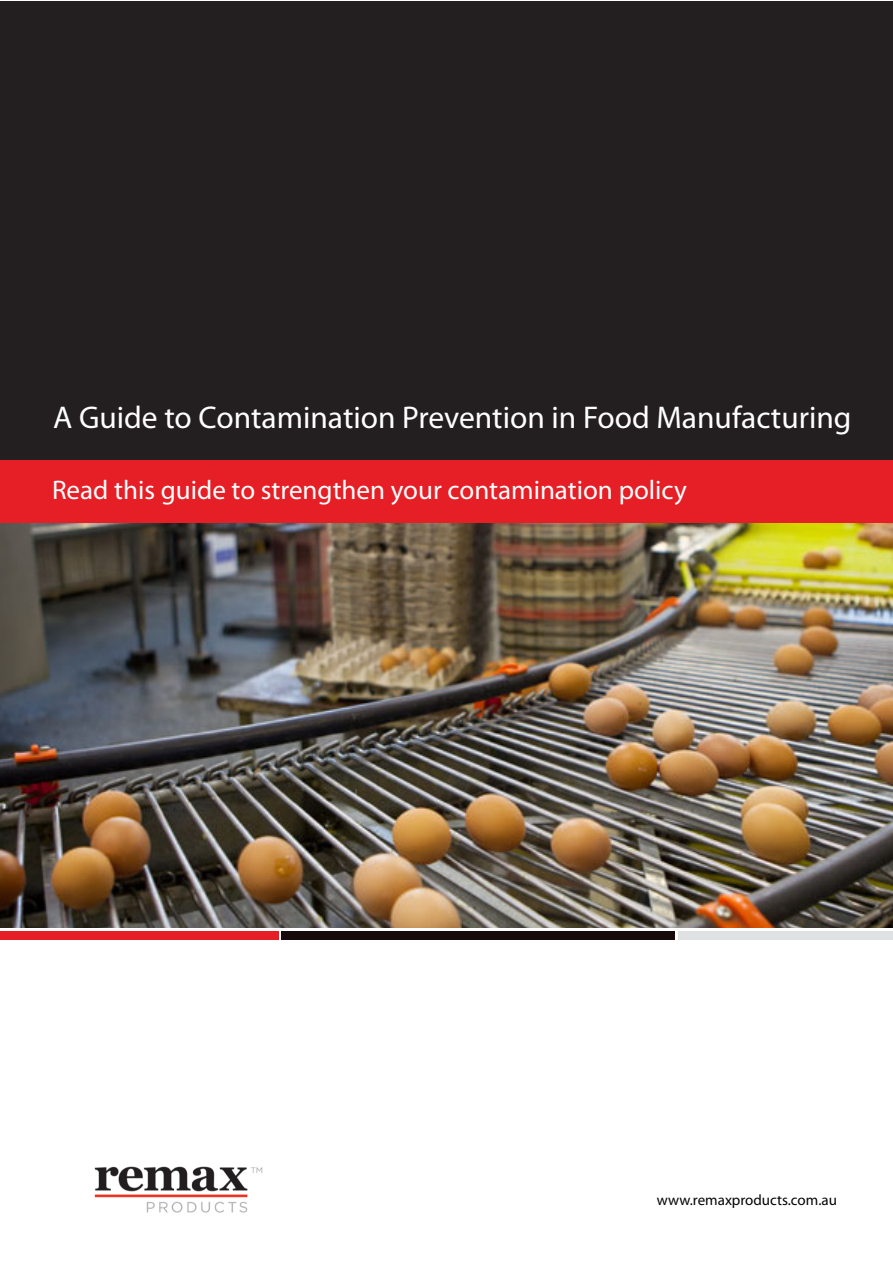
<style>
.page{position:relative;width:893px;height:1263px;background:#fff}
.page>*{position:absolute;margin:0;border:0;box-sizing:border-box;transform-origin:0 0}
.t1{font:31.5px "Myriad Pro";color:#fff}
.t2{font:27px "Myriad Pro";color:#fff}
.t3{font:15px "Myriad Pro";color:#040503}
</style>
<div class="page">
<div style="left:0;top:456px;width:892px;height:69px;background:#e61e25"></div>
<div style="left:0;top:1px;width:892px;height:459px;background:#231f20"></div>
<img style="left:94px;top:1166px;width:169px;height:47px">
<img style="left:0;top:523px;width:892px;height:404px">
<div style="left:679px;top:931px;width:213px;height:9px;background:#e0e1e3"></div>
<div style="left:282px;top:931px;width:393px;height:9px;background:#160a0d"></div>
<div style="left:0;top:931px;width:278px;height:9px;background:#e61e25"></div>
<p class="t1" style="left:53px;top:398px;width:800px">A Guide to Contamination Prevention in Food Manufacturing</p>
<p class="t2" style="left:52px;top:473px;width:636px">Read this guide to strengthen your contamination policy</p>
<p class="t3" style="left:657px;top:1190px;width:181px">www.remaxproducts.com.au</p>
</div>
